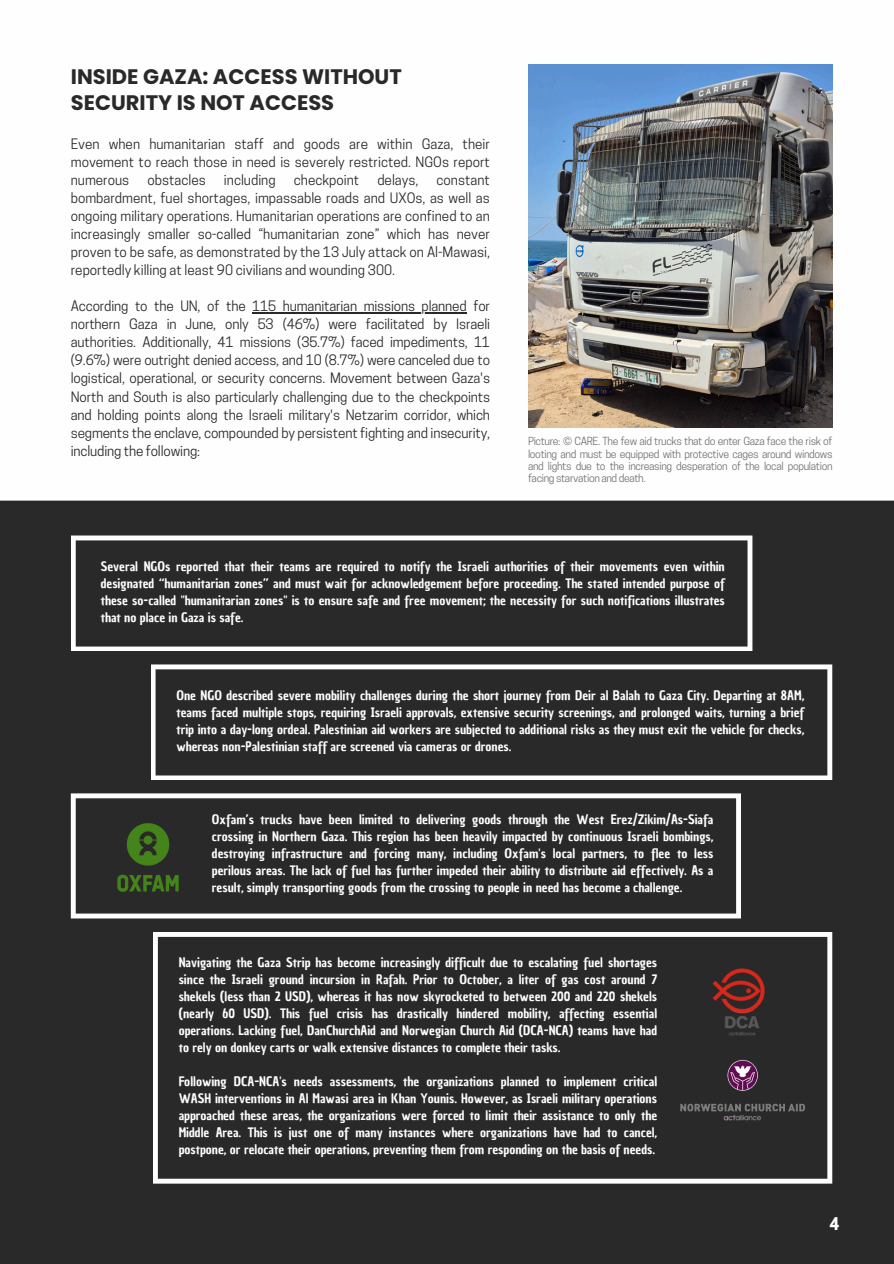
<style>
.page{position:relative;width:894px;height:1264px;background:#fff}
.page>*{position:absolute;margin:0;border:0;box-sizing:border-box;transform-origin:0 0}
.t1{font:700 21px/25.8px "Poppins";color:#292929}
.t2{font:700 16.5px "Cooper Hewitt";color:#fefeff}
.t3{font:13.5px/18px "Cooper Hewitt";color:#292929;text-align:justify}
.t4{font:12.75px/17px "Chau Philomene One";color:#fefeff;text-align:justify}
.t5{font:10.5px/12.3px "Cooper Hewitt";letter-spacing:-.035em;color:#737373;text-align:justify}
</style>
<div class="page">
<div style="left:0;top:0;width:893px;height:1263px;background:#292929"></div>
<div style="left:0;top:0;width:893px;height:500px;background:#fefeff"></div>
<img style="left:528px;top:65px;width:303px;height:362px">
<svg style="left:153px;top:932px;width:679px;height:251px"></svg>
<svg style="left:71px;top:535px;width:681px;height:116px"></svg>
<svg style="left:71px;top:793px;width:669px;height:125px"></svg>
<svg style="left:151px;top:664px;width:681px;height:116px"></svg>
<img style="left:116px;top:821px;width:65px;height:72px">
<img style="left:696px;top:1015px;width:88px;height:34px">
<img style="left:669px;top:1100px;width:143px;height:29px">
<img style="left:661px;top:1049px;width:159px;height:44px">
<img style="left:696px;top:952px;width:88px;height:63px">
<hr style="left:252px;top:312px;width:214px;height:2px;background:#292929">
<p class="t1" style="left:71px;top:64px;width:332px">INSIDE GAZA: ACCESS WITHOUT<br>SECURITY IS NOT ACCESS</p>
<h3 class="t3" style="left:71px;top:137px;width:420px">Even when humanitarian staff and goods are within Gaza, their movement to reach those in need is severely restricted. NGOs report numerous</h3>
<h3 class="t3" style="left:147px;top:173px;width:60px">obstacles</h3>
<h3 class="t3" style="left:224px;top:173px;width:53px">including</h3>
<h3 class="t3" style="left:294px;top:173px;width:67px">checkpoint</h3>
<h3 class="t3" style="left:377px;top:173px;width:42px">delays,</h3>
<h3 class="t3" style="left:71px;top:173px;width:420px;text-indent:365px">constant bombardment, fuel shortages, impassable roads and UXOs, as well as ongoing military operations. Humanitarian operations are confined to an increasingly smaller so-called “humanitarian zone” which has never proven to be safe, as demonstrated by the 13 July attack on Al-Mawasi, reportedly killing at least 90 civilians and wounding 300.</h3>
<h3 class="t3" style="left:71px;top:299px;width:176px">According to the UN, of the</h3>
<p class="t3" style="left:71px;top:299px;width:420px;text-indent:181px">115 humanitarian missions planned for northern Gaza in June, only 53 (46%) were facilitated by Israeli authorities. Additionally, 41 missions (35.7%) faced impediments, 11 (9.6%) were outright denied access, and 10 (8.7%) were canceled due to logistical, operational, or security concerns. Movement between Gaza's North and South is also particularly challenging due to the checkpoints and holding points along the Israeli military's Netzarim corridor, which segments the enclave, compounded by persistent fighting and insecurity, including the following:</p>
<h3 class="t5" style="left:528px;top:436px;width:306px">Picture: © CARE. The few aid trucks that do enter Gaza face the risk of looting and must be equipped with protective cages around windows and lights due to the increasing desperation of the local population facing starvation and death.</h3>
<p class="t4" style="left:101px;top:557px;width:625px">Several NGOs reported that their teams are required to notify the Israeli authorities of their movements even within designated “humanitarian zones” and must wait for acknowledgement before proceeding. The stated intended purpose of these so-called "humanitarian zones" is to ensure safe and free movement; the necessity for such notifications illustrates that no place in Gaza is safe.</p>
<p class="t4" style="left:176px;top:687px;width:629px">One NGO described severe mobility challenges during the short journey from Deir al Balah to Gaza City. Departing at 8AM, teams faced multiple stops, requiring Israeli approvals, extensive security screenings, and prolonged waits, turning a brief trip into a day-long ordeal. Palestinian aid workers are subjected to additional risks as they must exit the vehicle for checks, whereas non-Palestinian staff are screened via cameras or drones.</p>
<p class="t4" style="left:212px;top:811px;width:503px">Oxfam’s trucks have been limited to delivering goods through the West Erez/Zikim/As-Siafa crossing in Northern Gaza. This region has been heavily impacted by continuous Israeli bombings, destroying infrastructure and forcing many, including Oxfam's local partners, to flee to less perilous areas. The lack of fuel has further impeded their ability to distribute aid effectively. As a result, simply transporting goods from the crossing to people in need has become a challenge.</p>
<h3 class="t4" style="left:179px;top:954px;width:480px">Navigating the Gaza Strip has become increasingly difficult due to escalating fuel shortages since the Israeli ground incursion in Rafah. Prior to October, a liter of gas cost around 7 shekels (less than 2 USD), whereas it has now skyrocketed to between 200 and 220 shekels (nearly 60 USD). This fuel crisis has drastically hindered mobility, affecting essential operations. Lacking fuel, DanChurchAid and Norwegian Church Aid (DCA-NCA) teams have had to rely on donkey carts or walk extensive distances to complete their tasks.</h3>
<h3 class="t4" style="left:179px;top:1073px;width:480px">Following DCA-NCA's needs assessments, the organizations planned to implement critical WASH interventions in Al Mawasi area in Khan Younis. However, as Israeli military operations approached these areas, the organizations were forced to limit their assistance to only the Middle Area. This is just one of many instances where organizations have had to cancel, postpone, or relocate their operations, preventing them from responding on the basis of needs.</h3>
<p class="t2" style="left:829px;top:1217px;width:11px">4</p>
</div>
